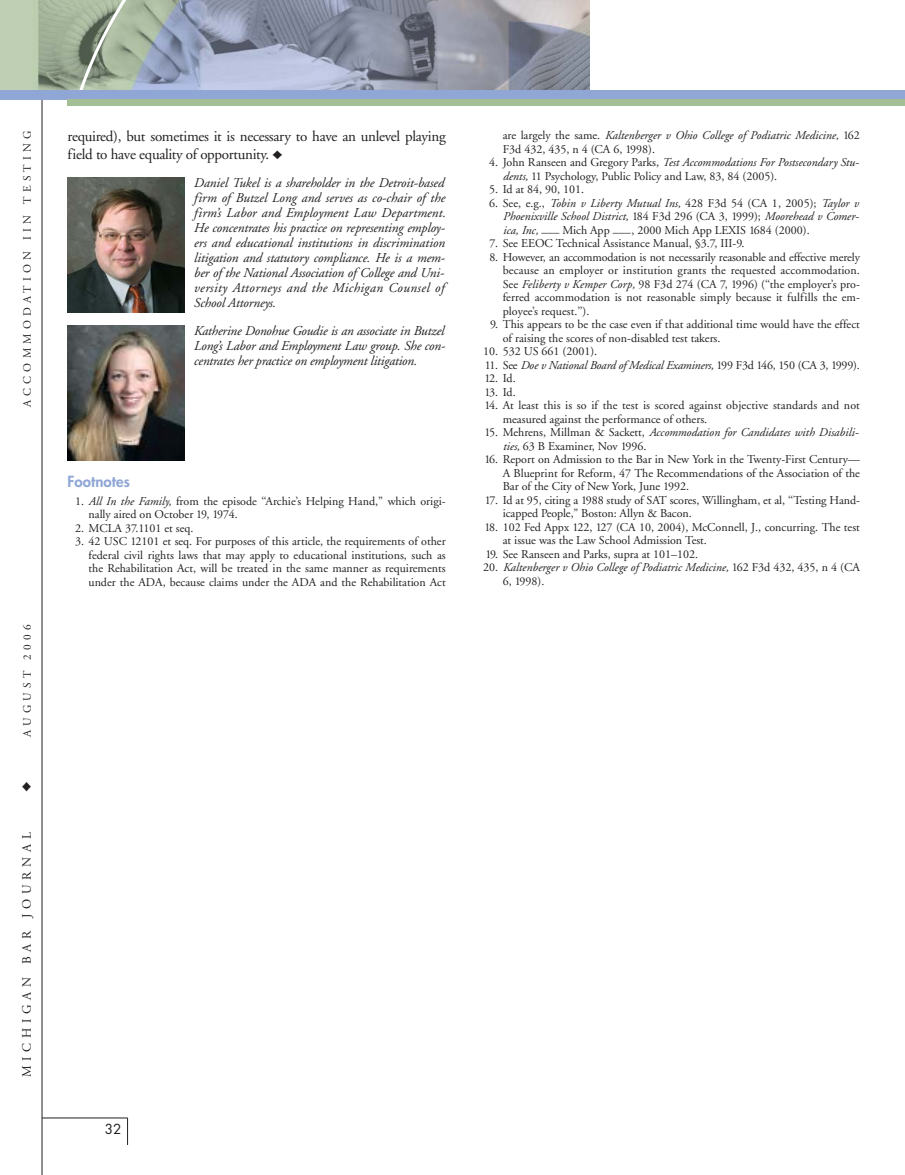
<style>
.page{position:relative;width:905px;height:1175px;background:#fff}
.page>*{position:absolute;margin:0;border:0;box-sizing:border-box;transform-origin:0 0}
.t1{font:15px/18px "Adobe Garamond";letter-spacing:-.02em;color:#231f20}
.t2{font:800 15px "Futura";letter-spacing:.005em;color:#90a7d6}
.t3{font:italic 13.5px/15px "Adobe Garamond";letter-spacing:-.015em;color:#231f20;text-align:justify}
.t4{font:13.5px "Futura";color:#231f20}
.t5{font:12.75px "Adobe Garamond";letter-spacing:.375em;color:#231f20}
.t6{font:12px/13.5px "Adobe Garamond";color:#231f20}
.t7{font:italic 12px/13.5px "Adobe Garamond";letter-spacing:-.005em;color:#231f20}
.t8{font:11.25px "Adobe Garamond";letter-spacing:.375em;color:#231f20}
.s1{font-style:italic}
.s2{font-style:normal}
</style>
<div class="page">
<hr style="left:42px;top:0;width:1px;height:1174px;background:#231f20">
<hr style="left:42px;top:1117px;width:86px;height:1px;background:#231f20">
<svg style="left:127px;top:1118px;width:1px;height:26px"></svg>
<img style="left:68px;top:177px;width:116px;height:135px">
<img style="left:68px;top:326px;width:116px;height:134px">
<img style="left:0;top:0;width:590px;height:90px">
<svg style="left:55px;top:0;width:228px;height:90px;background:#9ca8ad"></svg>
<div style="left:0;top:90px;width:904px;height:9px;background:#90a7d6"></div>
<div style="left:68px;top:99px;width:836px;height:6px;background:#a4bf96"></div>
<p class="t8" style="left:23px;top:407px;width:278px;rotate:-90deg">ACCOMMODATION IIN TESTING</p>
<p class="t1" style="left:68px;top:129px;width:379px">required), but sometimes it is necessary to have an unlevel playing field to have equality of opportunity. ♦</p>
<p class="t3" style="left:194px;top:176px;width:253px">Daniel Tukel is a shareholder in the Detroit-based firm of Butzel Long and serves as co-chair of the firm’s Labor and Employment Law Department.<br>He concentrates his practice on representing employ&shy;ers and educational institutions in discrimination litigation and statutory compliance. He is a mem&shy;ber of the National Association of College and Uni&shy;versity Attorneys and the Michigan Counsel of School Attorneys.</p>
<p class="t3" style="left:194px;top:325px;width:253px">Katherine Donohue Goudie is an associate in Butzel Long’s Labor and Employment Law group. She con&shy;centrates her practice on employment litigation.</p>
<p class="t8" style="left:23px;top:736px;width:114px;rotate:-90deg">AUGUST 2006</p>
<p class="t2" style="left:68px;top:474px;width:64px">Footnotes</p>
<p class="t6" style="left:88px;top:495px;width:358px;text-indent:-13px">1. <span class="s1">All In the Family,</span> from the episode ‘‘Archie’s Helping Hand,’’ which origi&shy;nally aired on October 19, 1974.</p>
<p class="t6" style="left:75px;top:522px;width:120px">2. MCLA 37.1101 et seq.</p>
<p class="t6" style="left:88px;top:535px;width:359px;text-align:justify;text-indent:-14px">3. 42 USC 12101 et seq. For purposes of this article, the requirements of other federal civil rights laws that may apply to educational institutions, such as the Rehabilitation Act, will be treated in the same manner as requirements under the ADA, because claims under the ADA and the Rehabilitation Act</p>
<p class="t6" style="left:502px;top:130px;width:358px">are largely the same. <span class="s1">Kaltenberger v Ohio College of Podiatric Medicine,</span> 162<br>F3d 432, 435, n 4 (CA 6, 1998).</p>
<p class="t6" style="left:502px;top:157px;width:358px;text-indent:-14px">4. John Ranseen and Gregory Parks, <span class="s1">Test Accommodations For Postsecondary Stu&shy;dents,</span> 11 Psychology, Public Policy and Law, 83, 84 (2005).</p>
<p class="t6" style="left:489px;top:184px;width:96px">5. Id at 84, 90, 101.</p>
<p class="t6" style="left:502px;top:197px;width:358px;text-align:justify;text-indent:-13px">6. See, e.g., <span class="s1">Tobin v Liberty Mutual Ins,</span> 428 F3d 54 (CA 1, 2005); <span class="s1">Taylor v Phoenixville School District,</span> 184 F3d 296 (CA 3, 1999); <span class="s1">Moorehead v Comer&shy;ica, Inc,</span> ___ Mich App ___, 2000 Mich App LEXIS 1684 (2000).</p>
<p class="t6" style="left:489px;top:238px;width:256px">7. See EEOC Technical Assistance Manual, §3.7, III-9.</p>
<p class="t6" style="left:502px;top:251px;width:359px;text-align:justify;text-indent:-13px">8. However, an accommodation is not necessarily reasonable and effective merely because an employer or institution grants the requested accommodation.<br>See <span class="s1">Feliberty v Kemper Corp,</span> 98 F3d 274 (CA 7, 1996) (‘‘the employer’s pro&shy;ferred accommodation is not reasonable simply because it fulfills the em&shy;ployee’s request.’’).</p>
<p class="t6" style="left:503px;top:319px;width:358px;text-indent:-13px">9. This appears to be the case even if that additional time would have the effect of raising the scores of non-disabled test takers.</p>
<p class="t6" style="left:483px;top:346px;width:115px">10. 532 US 661 (2001).</p>
<p class="t7" style="left:485px;top:359px;width:376px"><span class="s2">11. See</span> Doe v National Board of Medical Examiners, <span class="s2">199 F3d 146, 150 (CA 3, 1999).</span></p>
<p class="t6" style="left:484px;top:373px;width:33px">12. Id.</p>
<p class="t6" style="left:484px;top:386px;width:33px">13. Id.</p>
<p class="t6" style="left:503px;top:400px;width:359px;text-indent:-18px">14. At least this is so if the test is scored against objective standards and not measured against the performance of others.</p>
<p class="t6" style="left:503px;top:427px;width:357px;text-indent:-18px">15. Mehrens, Millman &amp; Sackett, <span class="s1">Accommodation for Candidates with Disabili&shy;ties,</span> 63 B Examiner, Nov 1996.</p>
<p class="t6" style="left:503px;top:454px;width:358px;text-align:justify;text-indent:-18px">16. Report on Admission to the Bar in New York in the Twenty-First Century— A Blueprint for Reform, 47 The Recommendations of the Association of the Bar of the City of New York, June 1992.</p>
<p class="t6" style="left:503px;top:494px;width:359px;text-indent:-18px">17. Id at 95, citing a 1988 study of SAT scores, Willingham, et al, ‘‘Testing Hand&shy;icapped People,’’ Boston: Allyn &amp; Bacon.</p>
<p class="t6" style="left:503px;top:521px;width:358px;text-indent:-18px">18. 102 Fed Appx 122, 127 (CA 10, 2004), McConnell, J., concurring. The test at issue was the Law School Admission Test.</p>
<p class="t6" style="left:485px;top:548px;width:214px">19. See Ranseen and Parks, supra at 101–102.</p>
<p class="t7" style="left:503px;top:562px;width:359px;text-indent:-20px"><span class="s2">20.</span> Kaltenberger v Ohio College of Podiatric Medicine, <span class="s2">162 F3d 432, 435, n 4 (CA<br>6, 1998).</span></p>
<p class="t5" style="left:22px;top:1077px;width:247px;rotate:-90deg">MICHIGAN BAR JOURNAL</p>
<p class="t4" style="left:105px;top:1123px;width:18px">32</p>
</div>
